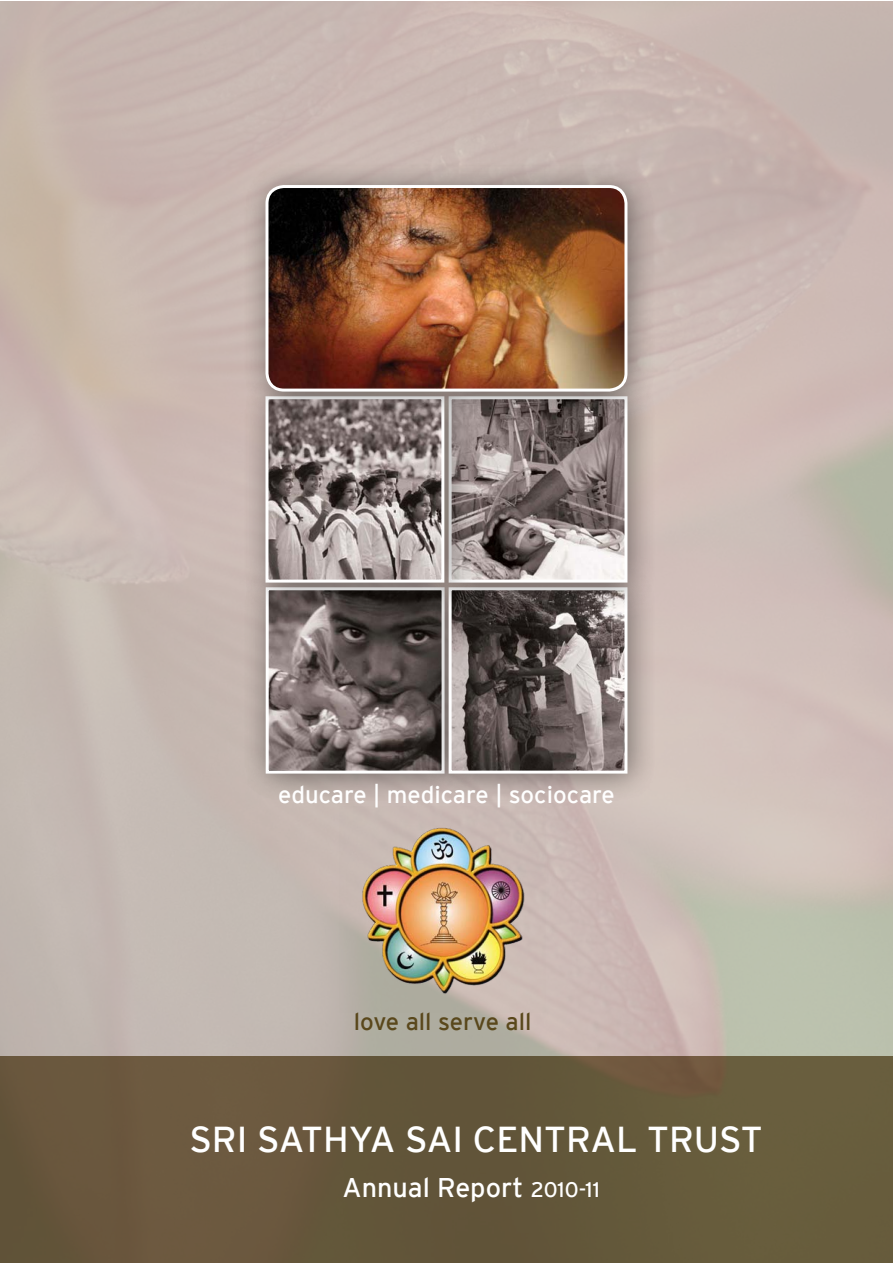
<style>
.page{position:relative;width:893px;height:1263px;background:#fff}
.page>*{position:absolute;margin:0;border:0;box-sizing:border-box;transform-origin:0 0}
.t1{font:36px "Interstate";color:#fff}
.t2{font:27px "Interstate";color:#fff}
.t3{font:24px "Interstate";color:#fff}
.t4{font:24px "Interstate";color:#5a481c}
.s1{font-size:21px}
</style>
<div class="page">
<img style="left:0;top:1px;width:892px;height:1056px">
<div style="left:0;top:1057px;width:892px;height:206px;background:#67583c"></div>
<div style="left:240px;top:562px;width:236px;height:243px;background:#000;opacity:.45"></div>
<img style="left:270px;top:614px;width:153px;height:156px">
<div style="left:266px;top:587px;width:179px;height:187px;border:3px solid #fff"></div>
<div style="left:423px;top:562px;width:236px;height:243px;background:#000;opacity:.45"></div>
<img style="left:453px;top:614px;width:170px;height:156px">
<div style="left:449px;top:587px;width:178px;height:187px;border:3px solid #fff"></div>
<div style="left:423px;top:371px;width:236px;height:243px;background:#000;opacity:.45"></div>
<img style="left:476px;top:423px;width:147px;height:156px">
<div style="left:449px;top:396px;width:178px;height:187px;border:3px solid #fff"></div>
<div style="left:240px;top:371px;width:236px;height:243px;background:#000;opacity:.45"></div>
<img style="left:269px;top:423px;width:171px;height:156px">
<div style="left:265px;top:396px;width:179px;height:187px;border:3px solid #fff"></div>
<img style="left:339px;top:806px;width:207px;height:207px">
<div style="left:240px;top:160px;width:419px;height:263px;background:#000;opacity:.45"></div>
<img style="left:267px;top:187px;width:359px;height:203px">
<div style="left:265px;top:185px;width:362px;height:207px;border:3px solid #fff;border-radius:17px"></div>
<p class="t3" style="left:278px;top:785px;width:338px">educare | medicare | sociocare</p>
<p class="t4" style="left:354px;top:1013px;width:179px">love all serve all</p>
<h1 class="t1" style="left:189px;top:1126px;width:575px">SRI SATHYA SAI CENTRAL TRUST</h1>
<p class="t2" style="left:343px;top:1177px;width:259px">Annual Report <span class="s1">2010-11</span></p>
</div>
